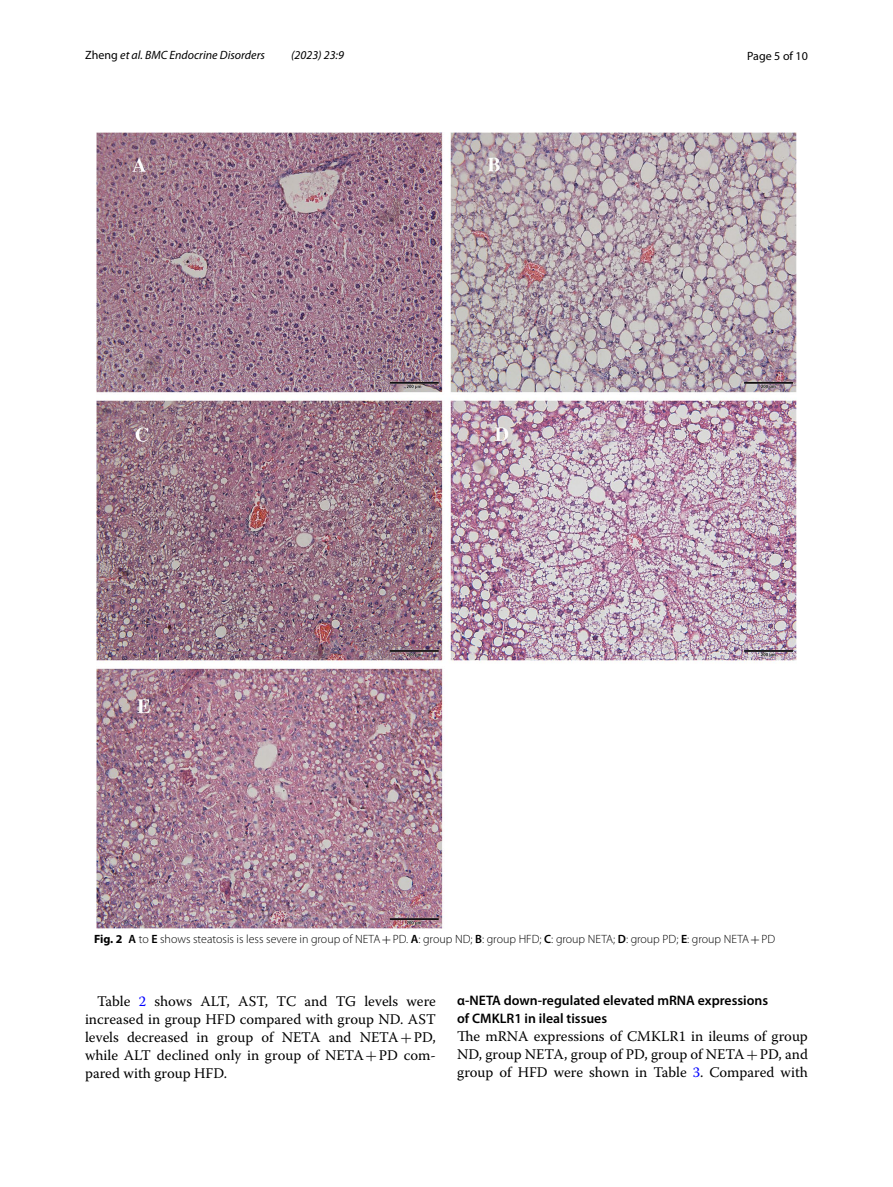
<style>
.page{position:relative;width:893px;height:1187px;background:#fff}
.page>*{position:absolute;margin:0;border:0;box-sizing:border-box;transform-origin:0 0}
.t1{font:14.7px/18px "Warnock Pro";color:#000;text-align:justify}
.t2{font:600 13.8px/18px "Myriad Pro";color:#000}
.t3{font:300 12px "Myriad Pro";color:#000}
.t4{font:italic 12px "Myriad Pro";color:#000}
.t5{font:12px "Myriad Pro";color:#000}
.s1{font-style:normal}
.s2{font-weight:700}
.s3{font-weight:600}
.s4{font-family:"MTSY";font-weight:400}
.s5{color:#00f}
.s6{font-family:"MTSY"}
</style>
<div class="page">
<img style="left:96px;top:133px;width:701px;height:795px">
<p class="t4" style="left:85px;top:48px;width:181px"><span class="s1">Zheng</span> et al. BMC Endocrine Disorders</p>
<p class="t4" style="left:291px;top:48px;width:54px">(2023) 23:9</p>
<p class="t5" style="left:747px;top:48px;width:62px">Page 5 of 10</p>
<p class="t3" style="left:94px;top:932px;width:683px"><span class="s2">Fig. 2</span> <span class="s3">A</span> to <span class="s3">E</span> shows steatosis is less severe in group of NETA<span class="s4">+</span>PD. <span class="s3">A</span>: group ND; <span class="s3">B</span>: group HFD; <span class="s3">C</span>: group NETA; <span class="s3">D</span>: group PD; <span class="s3">E</span>: group NETA<span class="s4">+</span>PD</p>
<p class="t1" style="left:85px;top:991px;width:352px;text-indent:12px">Table <span class="s5">2</span> shows ALT, AST, TC and TG levels were increased in group HFD compared with group ND. AST levels decreased in group of NETA and NETA<span class="s6">+</span>PD, while ALT declined only in group of NETA<span class="s6">+</span>PD com&shy;pared with group HFD.</p>
<p class="t2" style="left:457px;top:991px;width:313px">α‑NETA down‑regulated elevated mRNA expressions of CMKLR1 in ileal tissues</p>
<p class="t1" style="left:457px;top:1026px;width:352px">The mRNA expressions of CMKLR1 in ileums of group ND, group NETA, group of PD, group of NETA<span class="s6">+</span>PD, and group of HFD were shown in Table <span class="s5">3</span>. Compared with</p>
</div>
